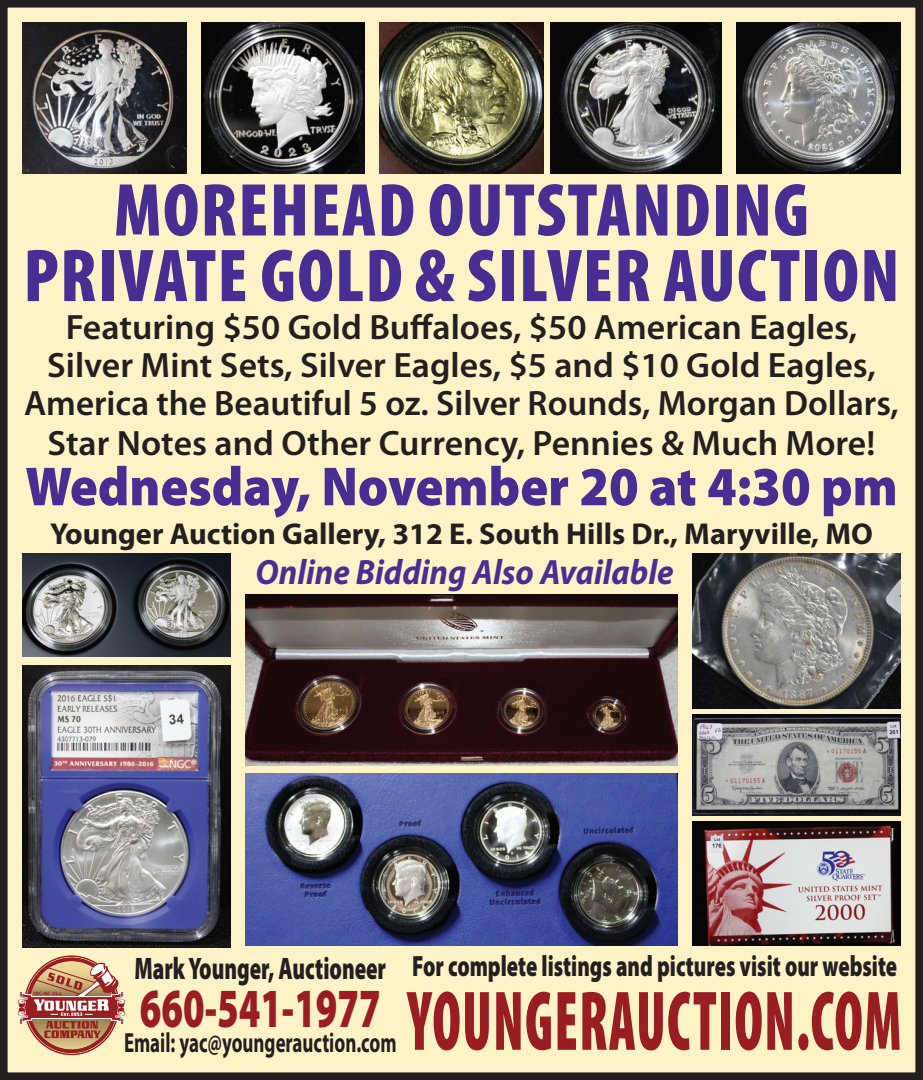
<style>
.page{position:relative;width:923px;height:1080px;background:#fff}
.page>*{position:absolute;margin:0;border:0;box-sizing:border-box;transform-origin:0 0}
.t1{font:900 condensed 85.5px "Myriad Pro";letter-spacing:.02em;color:#981e21;scale:.67 1}
.t2{font:900 condensed 75.75px/65.5px "Myriad Pro";letter-spacing:.02em;color:#482e92;text-align:center;scale:.96 1}
.t3{font:900 55.5px "Myriad Pro";color:#482e92;scale:.93 1}
.t4{font:900 55.5px "Myriad Pro";color:#981e21;scale:.68 1}
.t5{font:600 35.25px/38.8px "Myriad Pro";color:#231f20;text-align:center}
.t6{font:italic 700 35.25px "Myriad Pro";color:#482e92;scale:.93 1}
.t7{font:900 31.25px "Myriad Pro";color:#231f20;scale:.68 1}
.t8{font:700 30.25px "Myriad Pro";color:#231f20}
.t9{font:900 29.5px "Myriad Pro";color:#231f20;scale:.71 1}
.t10{font:700 27.75px "Myriad Pro";color:#231f20;scale:.68 1}
.t11{font:700 5px "Myriad";letter-spacing:-.015em;color:#981e21;scale:.96 1}
</style>
<div class="page">
<div style="left:4px;top:4px;width:915px;height:1072px;background:#fef2c7"></div>
<div style="left:0;top:0;width:922px;height:1080px;border:8px solid #231f20"></div>
<svg style="left:18px;top:955px;width:107px;height:100px"></svg>
<img style="left:23px;top:23px;width:163px;height:150px">
<img style="left:201px;top:23px;width:163px;height:150px">
<img style="left:550px;top:23px;width:171px;height:150px">
<img style="left:736px;top:23px;width:164px;height:150px">
<img style="left:380px;top:23px;width:163px;height:150px">
<img style="left:692px;top:822px;width:208px;height:123px">
<img style="left:692px;top:554px;width:208px;height:154px">
<img style="left:23px;top:554px;width:208px;height:103px">
<img style="left:246px;top:594px;width:431px;height:172px">
<img style="left:692px;top:714px;width:208px;height:101px">
<img style="left:246px;top:773px;width:431px;height:172px">
<img style="left:23px;top:666px;width:208px;height:282px">
<p class="t2" style="left:24px;top:179px;width:914px">MOREHEAD OUTSTANDING<br>PRIVATE GOLD &amp; SILVER AUCTION</p>
<p class="t5" style="left:24px;top:307px;width:876px">Featuring $50 Gold Buffaloes, $50 American Eagles, Silver Mint Sets, Silver Eagles, $5 and $10 Gold Eagles, America the Beautiful 5 oz. Silver Rounds, Morgan Dollars, Star Notes and Other Currency, Pennies &amp; Much More!</p>
<p class="t3" style="left:25px;top:455px;width:939px">Wednesday, November 20 at 4:30 pm</p>
<p class="t8" style="left:50px;top:514px;width:824px">Younger Auction Gallery, 312 E. South Hills Dr., Maryville, MO</p>
<p class="t6" style="left:255px;top:550px;width:451px">Online Bidding Also Available</p>
<p class="t11" style="left:33px;top:991px;width:31px">YAC, INC d.b.a</p>
<p class="t7" style="left:134px;top:951px;width:371px">Mark Younger, Auctioneer</p>
<p class="t4" style="left:140px;top:977px;width:356px">660-541-1977</p>
<p class="t10" style="left:124px;top:1024px;width:402px">Email: yac@youngerauction.com</p>
<p class="t9" style="left:412px;top:950px;width:684px">For complete listings and pictures visit our website</p>
<p class="t1" style="left:408px;top:974px;width:738px">YOUNGERAUCTION.COM</p>
</div>
